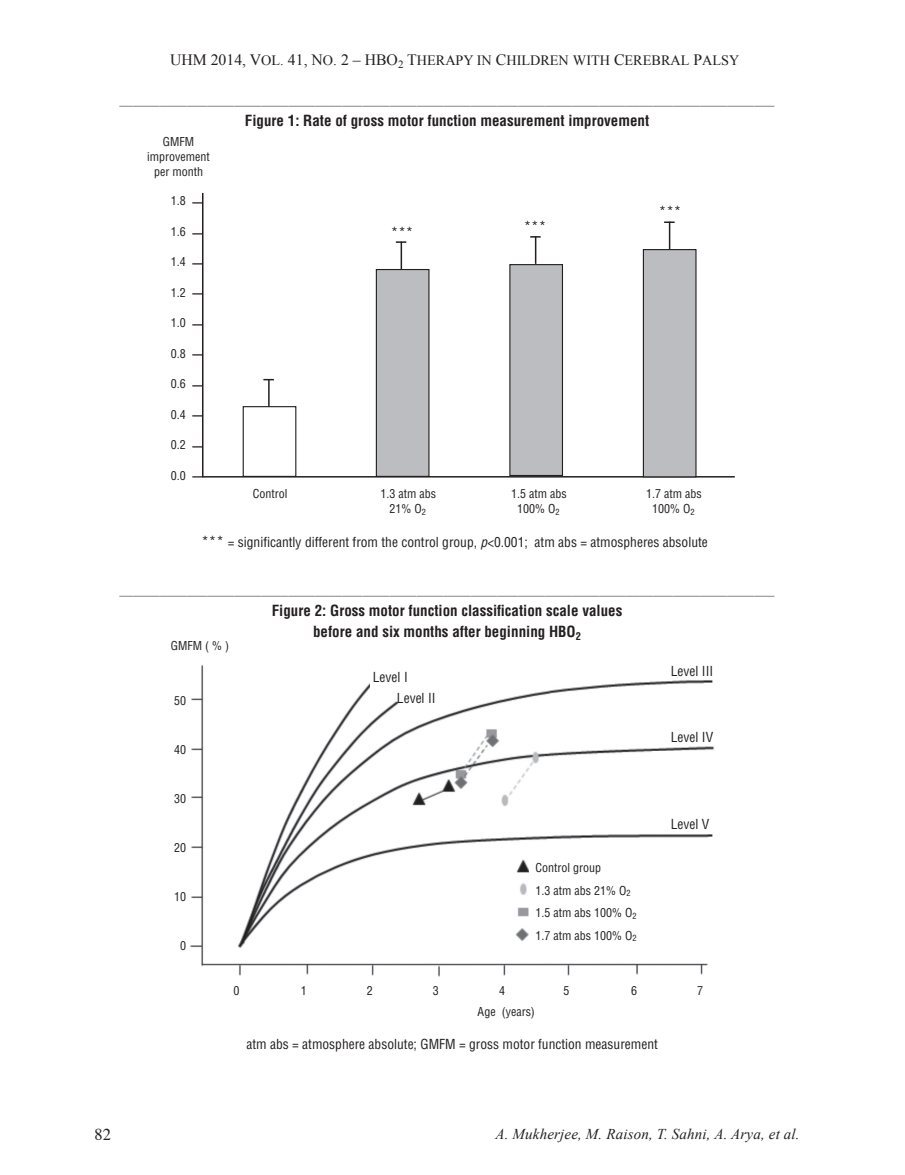
<style>
.page{position:relative;width:905px;height:1175px;background:#fff}
.page>*{position:absolute;margin:0;border:0;box-sizing:border-box;transform-origin:0 0}
.t1{font:condensed 21px/30.5px "Helvetica";color:#231f20;text-align:justify}
.t2{font:16.5px "Times";color:#231f20}
.t3{font:700 condensed 15px/21px "Helvetica";color:#231f20;text-align:center}
.t4{font:italic 15px "Times New Roman";letter-spacing:.01em;color:#231f20}
.t5{font:condensed 15px "Helvetica";color:#231f20}
.t6{font:14.25px "Times New Roman";color:#231f20}
.t7{font:condensed 13.5px "Helvetica";color:#6c6d70}
.t8{font:condensed 13.5px/21px "Helvetica";color:#231f20}
.t9{font:condensed 12px/22.5px "Helvetica";color:#231f20;text-align:center}
.s1{font-size:15.75px}
.s2{font-size:15px}
.s3{font-style:italic}
</style>
<div class="page">
<img style="left:190px;top:665px;width:525px;height:312px">
<div style="left:529px;top:858px;width:135px;height:90px;background:#fff"></div>
<div style="left:370px;top:651px;width:89px;height:41px;background:#fff"></div>
<div style="left:641px;top:651px;width:90px;height:23px;background:#fff"></div>
<div style="left:641px;top:717px;width:90px;height:23px;background:#fff"></div>
<div style="left:646px;top:803px;width:90px;height:23px;background:#fff"></div>
<hr style="left:202px;top:193px;width:1px;height:284px;background:#231f20">
<hr style="left:202px;top:476px;width:532px;height:1px;background:#231f20">
<div style="left:243px;top:406px;width:53px;height:71px;border:1px solid #231f20"></div>
<div style="left:376px;top:269px;width:53px;height:207px;background:#bcbdc0"></div>
<div style="left:376px;top:269px;width:53px;height:208px;border:1px solid #231f20"></div>
<div style="left:510px;top:265px;width:52px;height:210px;background:#bcbdc0"></div>
<div style="left:509px;top:264px;width:54px;height:212px;border:1px solid #231f20"></div>
<div style="left:643px;top:250px;width:53px;height:227px;background:#bcbdc0"></div>
<div style="left:642px;top:249px;width:54px;height:228px;border:1px solid #231f20"></div>
<hr style="left:400px;top:241px;width:2px;height:28px;background:#231f20">
<svg style="left:396px;top:241px;width:10px;height:2px"></svg>
<svg style="left:530px;top:236px;width:10px;height:28px"></svg>
<hr style="left:668px;top:222px;width:2px;height:27px;background:#231f20">
<svg style="left:664px;top:221px;width:10px;height:2px"></svg>
<svg style="left:263px;top:379px;width:11px;height:27px"></svg>
<p class="t6" style="left:170px;top:51px;width:571px"><span class="s1">UHM 2014, V</span>OL. <span class="s1">41, N</span>O<span class="s2">.</span> <span class="s1">2 – HBO</span><sub>2</sub> <span class="s1">T</span>HERAPY IN <span class="s1">C</span>HILDREN WITH <span class="s1">C</span>EREBRAL <span class="s1">P</span>ALSY</p>
<p class="t7" style="left:119px;top:91px;width:656px">_________________________________________________________________________________________________</p>
<p class="t3" style="left:245px;top:110px;width:406px">Figure 1: Rate of gross motor function measurement improvement</p>
<p class="t9" style="left:147px;top:133px;width:64px;line-height:15px">GMFM improvement per month</p>
<p class="t9" style="left:171px;top:189px;width:16px">1.8</p>
<p class="t9" style="left:171px;top:220px;width:16px">1.6</p>
<p class="t9" style="left:171px;top:250px;width:16px">1.4</p>
<p class="t9" style="left:171px;top:281px;width:16px">1.2</p>
<p class="t9" style="left:171px;top:311px;width:16px">1.0</p>
<p class="t9" style="left:171px;top:342px;width:16px">0.8</p>
<p class="t9" style="left:171px;top:372px;width:16px">0.6</p>
<p class="t9" style="left:171px;top:403px;width:16px">0.4</p>
<p class="t9" style="left:171px;top:433px;width:16px">0.2</p>
<p class="t9" style="left:171px;top:463px;width:16px">0.0</p>
<h1 class="t1" style="left:193px;top:178px;width:12px">_ _ _ _ _ _ _ _ _ _</h1>
<p class="t5" style="left:391px;top:223px;width:24px">***</p>
<p class="t5" style="left:524px;top:217px;width:24px">***</p>
<p class="t5" style="left:658px;top:202px;width:24px">***</p>
<p class="t9" style="left:253px;top:482px;width:36px">Control</p>
<p class="t9" style="left:380px;top:482px;width:57px">1.3 atm abs</p>
<p class="t9" style="left:511px;top:482px;width:57px">1.5 atm abs</p>
<p class="t9" style="left:646px;top:482px;width:57px">1.7 atm abs</p>
<p class="t9" style="left:389px;top:497px;width:38px">21% O<sub>2</sub></p>
<p class="t9" style="left:517px;top:497px;width:44px">100% O<sub>2</sub></p>
<p class="t9" style="left:652px;top:497px;width:44px">100% O<sub>2</sub></p>
<p class="t8" style="left:201px;top:531px;width:508px"><span class="s2">***</span> = significantly different from the control group, <span class="s3">p</span>&lt;0.001; atm abs = atmospheres absolute</p>
<p class="t7" style="left:119px;top:582px;width:656px">_________________________________________________________________________________________________</p>
<p class="t3" style="left:272px;top:600px;width:352px">Figure 2: Gross motor function classification scale values before and six months after beginning HBO<sub>2</sub></p>
<p class="t9" style="left:171px;top:634px;width:60px">GMFM ( % )</p>
<p class="t9" style="left:174px;top:689px;width:13px">50</p>
<p class="t9" style="left:174px;top:738px;width:13px">40</p>
<p class="t9" style="left:174px;top:787px;width:13px">30</p>
<p class="t9" style="left:174px;top:836px;width:13px">20</p>
<p class="t9" style="left:174px;top:885px;width:13px">10</p>
<p class="t9" style="left:180px;top:934px;width:7px">0</p>
<p class="t8" style="left:397px;top:666px;width:40px;text-indent:-24px">Level I<br>Level II</p>
<p class="t9" style="left:535px;top:856px;width:103px;text-align:left">Control group<br>1.3 atm abs 21% O<sub>2<br></sub>1.5 atm abs 100% O<sub>2<br></sub>1.7 atm abs 100% O<sub>2</sub></p>
<p class="t8" style="left:670px;top:660px;width:44px">Level III</p>
<p class="t8" style="left:670px;top:726px;width:44px">Level IV</p>
<p class="t8" style="left:670px;top:813px;width:40px">Level V</p>
<p class="t9" style="left:233px;top:979px;width:7px">0</p>
<p class="t9" style="left:301px;top:979px;width:7px">1</p>
<p class="t9" style="left:367px;top:979px;width:7px">2</p>
<p class="t9" style="left:433px;top:979px;width:7px">3</p>
<p class="t9" style="left:499px;top:979px;width:7px">4</p>
<p class="t9" style="left:563px;top:979px;width:7px">5</p>
<p class="t9" style="left:631px;top:979px;width:7px">6</p>
<p class="t9" style="left:697px;top:979px;width:7px">7</p>
<p class="t9" style="left:477px;top:1000px;width:59px">Age (years)</p>
<p class="t8" style="left:246px;top:1032px;width:413px">atm abs = atmosphere absolute; GMFM = gross motor function measurement</p>
<h2 class="t2" style="left:94px;top:1119px;width:18px">82</h2>
<p class="t4" style="left:495px;top:1123px;width:306px">A. Mukherjee, M. Raison, T. Sahni, A. Arya, et al.</p>
</div>
